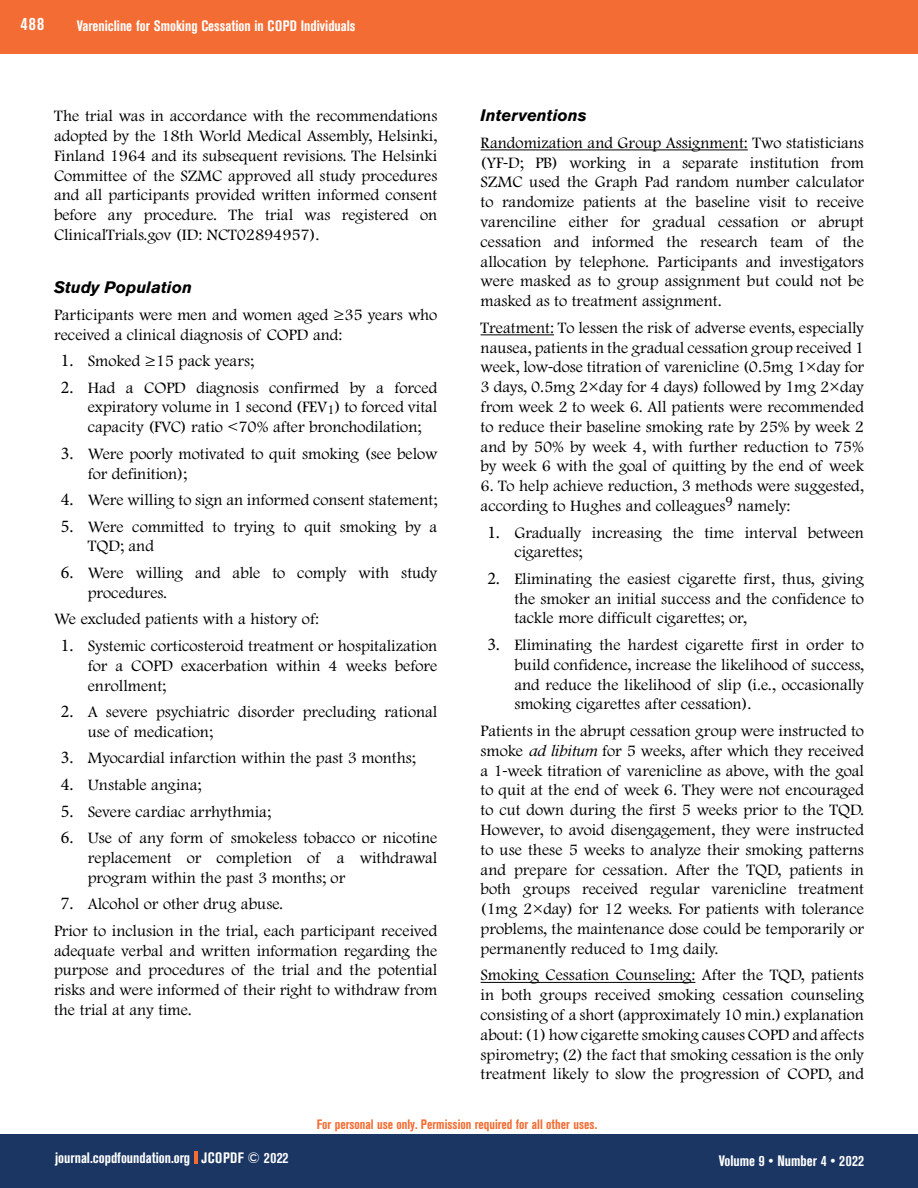
<style>
.page{position:relative;width:918px;height:1188px;background:#fff}
.page>*{position:absolute;margin:0;border:0;box-sizing:border-box;transform-origin:0 0}
.t1{font:700 condensed 18px "Akzidenz Grotesk BE";color:#fff}
.t2{font:300 16.5px/19.8px "Footlight MT Pro";color:#000;text-align:justify}
.t3{font:italic 700 16.5px "Akzidenz Grotesk BQ";color:#000}
.t4{font:700 condensed 15px "Akzidenz Grotesk BE";color:#fff}
.t5{font:700 condensed 13.5px "Akzidenz Grotesk BE";color:#f36c31}
.s1{font-family:"Minion Pro";font-weight:400;font-size:18px}
.s2{font-family:"Myriad Pro";font-weight:400}
.s3{font-style:italic}
</style>
<div class="page">
<div style="left:0;top:1134px;width:918px;height:54px;background:#1b3663"></div>
<div style="left:0;top:0;width:918px;height:54px;background:#f36c33"></div>
<svg style="left:194px;top:1152px;width:3px;height:12px"></svg>
<hr style="left:481px;top:149px;width:267px;height:1px;background:#000">
<hr style="left:481px;top:334px;width:73px;height:1px;background:#000">
<hr style="left:481px;top:982px;width:214px;height:1px;background:#000">
<p class="t1" style="left:20px;top:13px;width:25px">488</p>
<p class="t4" style="left:77px;top:17px;width:280px">Varenicline for Smoking Cessation in COPD Individuals</p>
<p class="t2" style="left:54px;top:107px;width:385px">The trial was in accordance with the recommendations adopted by the 18th World Medical Assembly, Helsinki, Finland 1964 and its subsequent revisions. The Helsinki Committee of the SZMC approved all study procedures and all participants provided written informed consent before any procedure. The trial was registered on ClinicalTrials.gov (ID: NCT02894957).</p>
<p class="t3" style="left:54px;top:278px;width:140px">Study Population</p>
<p class="t2" style="left:54px;top:305px;width:385px">Participants were men and women aged ≥35 years who received a clinical diagnosis of COPD and:</p>
<p class="t2" style="left:61px;top:351px;width:195px"><span class="s1">1.</span> Smoked ≥15 pack years;</p>
<p class="t2" style="left:88px;top:378px;width:351px;text-indent:-27px"><span class="s1">2.</span> Had a COPD diagnosis confirmed by a forced expiratory volume in 1 second (FEV<sub>1</sub>) to forced vital capacity (FVC) ratio &lt;70% after bronchodilation;</p>
<p class="t2" style="left:88px;top:444px;width:351px;text-indent:-27px"><span class="s1">3.</span> Were poorly motivated to quit smoking (see below for definition);</p>
<p class="t2" style="left:61px;top:490px;width:378px"><span class="s1">4.</span> Were willing to sign an informed consent statement;</p>
<p class="t2" style="left:88px;top:517px;width:351px;text-indent:-27px"><span class="s1">5.</span> Were committed to trying to quit smoking by a<br>TQD; and</p>
<p class="t2" style="left:88px;top:563px;width:351px;text-indent:-27px"><span class="s1">6.</span> Were willing and able to comply with study procedures.</p>
<p class="t2" style="left:54px;top:610px;width:267px">We excluded patients with a history of:</p>
<p class="t2" style="left:88px;top:636px;width:351px;text-indent:-27px"><span class="s1">1.</span> Systemic corticosteroid treatment or hospitalization for a COPD exacerbation within 4 weeks before enrollment;</p>
<p class="t2" style="left:88px;top:702px;width:351px;text-indent:-27px"><span class="s1">2.</span> A severe psychiatric disorder precluding rational use of medication;</p>
<p class="t2" style="left:61px;top:749px;width:357px"><span class="s1">3.</span> Myocardial infarction within the past 3 months;</p>
<p class="t2" style="left:61px;top:775px;width:142px"><span class="s1">4.</span> Unstable angina;</p>
<p class="t2" style="left:61px;top:802px;width:212px"><span class="s1">5.</span> Severe cardiac arrhythmia;</p>
<p class="t2" style="left:88px;top:828px;width:351px;text-indent:-27px"><span class="s1">6.</span> Use of any form of smokeless tobacco or nicotine replacement or completion of a withdrawal program within the past 3 months; or</p>
<p class="t2" style="left:54px;top:891px;width:385px;line-height:26.5px;text-indent:7px"><span class="s1">7.</span> Alcohol or other drug abuse.<br>Prior to inclusion in the trial, each participant received</p>
<p class="t2" style="left:54px;top:941px;width:385px">adequate verbal and written information regarding the purpose and procedures of the trial and the potential risks and were informed of their right to withdraw from the trial at any time.</p>
<p class="t3" style="left:481px;top:106px;width:108px">Interventions</p>
<p class="t2" style="left:481px;top:133px;width:385px">Randomization and Group Assignment: Two statisticians (YF<span class="s2">-</span>D; PB) working in a separate institution from SZMC used the Graph Pad random number calculator to randomize patients at the baseline visit to receive varenciline either for gradual cessation or abrupt cessation and informed the research team of the allocation by telephone. Participants and investigators were masked as to group assignment but could not be masked as to treatment assignment.</p>
<p class="t2" style="left:481px;top:318px;width:385px">Treatment: To lessen the risk of adverse events, especially nausea, patients in the gradual cessation group received 1 week, low<span class="s2">-</span>dose titration of varenicline (0.5mg 1×day for 3 days, 0.5mg 2×day for 4 days) followed by 1mg 2×day from week 2 to week 6. All patients were recommended to reduce their baseline smoking rate by 25% by week 2 and by 50% by week 4, with further reduction to 75% by week 6 with the goal of quitting by the end of week</p>
<p class="t2" style="left:481px;top:476px;width:385px">6. To help achieve reduction, 3 methods were suggested, according to Hughes and colleagues<sup>9</sup> namely:</p>
<p class="t2" style="left:514px;top:523px;width:351px;text-indent:-27px"><span class="s1">1.</span> Gradually increasing the time interval between cigarettes;</p>
<p class="t2" style="left:514px;top:569px;width:351px;text-indent:-27px"><span class="s1">2.</span> Eliminating the easiest cigarette first, thus, giving the smoker an initial success and the confidence to tackle more difficult cigarettes; or,</p>
<p class="t2" style="left:514px;top:635px;width:351px;text-indent:-27px"><span class="s1">3.</span> Eliminating the hardest cigarette first in order to build confidence, increase the likelihood of success, and reduce the likelihood of slip (i.e., occasionally smoking cigarettes after cessation).</p>
<p class="t2" style="left:481px;top:721px;width:385px">Patients in the abrupt cessation group were instructed to smoke <span class="s3">ad libitum</span> for 5 weeks, after which they received a 1<span class="s2">-</span>week titration of varenicline as above, with the goal to quit at the end of week 6. They were not encouraged to cut down during the first 5 weeks prior to the TQD.<br>However, to avoid disengagement, they were instructed to use these 5 weeks to analyze their smoking patterns and prepare for cessation. After the TQD, patients in both groups received regular varenicline treatment (1mg 2×day) for 12 weeks. For patients with tolerance problems, the maintenance dose could be temporarily or permanently reduced to 1mg daily.</p>
<p class="t2" style="left:481px;top:966px;width:385px">Smoking Cessation Counseling: After the TQD, patients in both groups received smoking cessation counseling consisting of a short (approximately 10 min.) explanation about: (1) how cigarette smoking causes COPD and affects spirometry; (2) the fact that smoking cessation is the only treatment likely to slow the progression of COPD, and</p>
<p class="t5" style="left:317px;top:1117px;width:282px">For personal use only. Permission required for all other uses.</p>
<p class="t4" style="left:55px;top:1149px;width:235px">journal.copdfoundation.org JCOPDF © 2022</p>
<p class="t4" style="left:719px;top:1152px;width:147px">Volume 9 • Number 4 • 2022</p>
</div>
